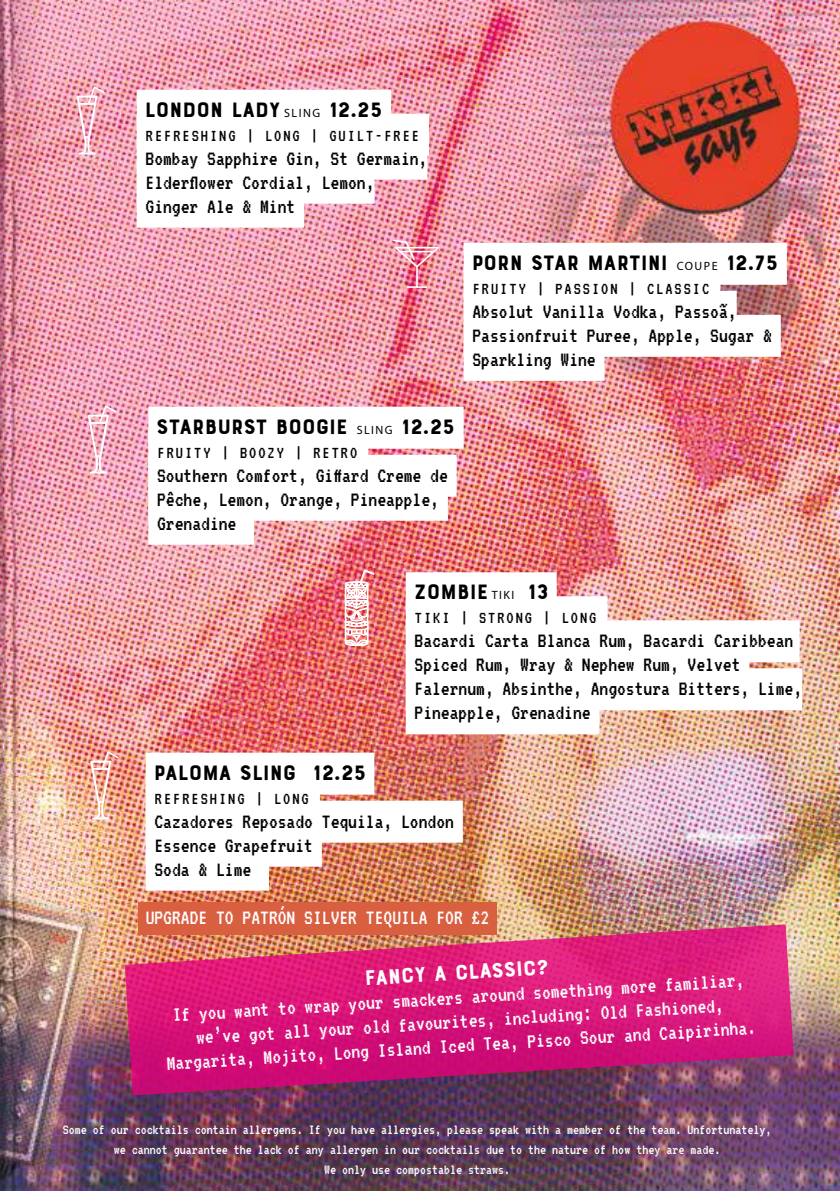
<style>
.page{position:relative;width:840px;height:1191px;background:#fff}
.page>*{position:absolute;margin:0;border:0;box-sizing:border-box;transform-origin:0 0}
.t1{font:22px/24px "VT323";color:#000}
.t2{font:22px/24px "VT323";color:#fff;text-align:center}
.t3{font:22px "Bourton Base";color:#000}
.t4{font:22px "Bourton Base";color:#fff}
.t5{font:18px "VT323";letter-spacing:.11em;color:#000}
.t6{font:15px/20px "VT323";color:#fff;text-align:center}
.s1{font-family:"Myriad Pro";font-size:12px}
</style>
<div class="page">
<img style="left:0;top:0;width:839px;height:1191px">
<img style="left:125px;top:924px;width:668px;height:171px">
<img style="left:76px;top:86px;width:29px;height:69px">
<img style="left:392px;top:239px;width:46px;height:49px">
<div style="left:137px;top:90px;width:254px;height:42px;background:#fff"></div>
<div style="left:137px;top:114px;width:292px;height:42px;background:#fff"></div>
<div style="left:137px;top:138px;width:290px;height:42px;background:#fff"></div>
<div style="left:137px;top:162px;width:237px;height:42px;background:#fff"></div>
<div style="left:137px;top:186px;width:167px;height:42px;background:#fff"></div>
<div style="left:463px;top:243px;width:323px;height:42px;background:#fff"></div>
<div style="left:463px;top:267px;width:257px;height:42px;background:#fff"></div>
<div style="left:463px;top:291px;width:273px;height:42px;background:#fff"></div>
<div style="left:463px;top:315px;width:317px;height:42px;background:#fff"></div>
<div style="left:463px;top:339px;width:141px;height:42px;background:#fff"></div>
<svg style="left:88px;top:405px;width:28px;height:68px;background:#efb1c3"></svg>
<div style="left:148px;top:407px;width:315px;height:42px;background:#fff"></div>
<div style="left:148px;top:431px;width:220px;height:42px;background:#fff"></div>
<div style="left:148px;top:455px;width:308px;height:42px;background:#fff"></div>
<div style="left:148px;top:479px;width:299px;height:42px;background:#fff"></div>
<div style="left:148px;top:503px;width:106px;height:42px;background:#fff"></div>
<img style="left:344px;top:569px;width:31px;height:79px">
<div style="left:405px;top:572px;width:151px;height:42px;background:#fff"></div>
<div style="left:405px;top:596px;width:202px;height:42px;background:#fff"></div>
<div style="left:405px;top:620px;width:394px;height:42px;background:#fff"></div>
<div style="left:405px;top:644px;width:343px;height:42px;background:#fff"></div>
<div style="left:405px;top:668px;width:396px;height:42px;background:#fff"></div>
<div style="left:405px;top:692px;width:194px;height:42px;background:#fff"></div>
<img style="left:90px;top:751px;width:29px;height:68px">
<div style="left:138px;top:902px;width:358px;height:32px;background:#d95f41"></div>
<div style="left:146px;top:752px;width:228px;height:42px;background:#fff"></div>
<div style="left:146px;top:776px;width:174px;height:42px;background:#fff"></div>
<div style="left:146px;top:800px;width:316px;height:42px;background:#fff"></div>
<div style="left:146px;top:824px;width:176px;height:42px;background:#fff"></div>
<div style="left:146px;top:848px;width:123px;height:42px;background:#fff"></div>
<p class="t3" style="left:145px;top:96px;width:239px">LONDON LADY <span class="s1">SLING</span> 12.25</p>
<p class="t5" style="left:146px;top:122px;width:274px">REFRESHING | LONG | GUILT-FREE</p>
<p class="t1" style="left:145px;top:144px;width:283px">Bombay Sapphire Gin, St Germain,<br>Elderflower Cordial, Lemon,<br>Ginger Ale &amp; Mint</p>
<p class="t3" style="left:471px;top:249px;width:307px">PORN STAR MARTINI <span class="s1">COUPE</span> 12.75</p>
<p class="t5" style="left:472px;top:275px;width:238px">FRUITY | PASSION | CLASSIC</p>
<p class="t1" style="left:472px;top:297px;width:301px">Absolut Vanilla Vodka, Passoã,<br>Passionfruit Puree, Apple, Sugar &amp;<br>Sparkling Wine</p>
<p class="t3" style="left:156px;top:413px;width:299px">STARBURST BOOGIE <span class="s1">SLING</span> 12.25</p>
<p class="t5" style="left:157px;top:439px;width:201px">FRUITY | BOOZY | RETRO</p>
<p class="t1" style="left:157px;top:461px;width:292px">Southern Comfort, Giffard Creme de<br>Pêche, Lemon, Orange, Pineapple,<br>Grenadine</p>
<p class="t3" style="left:414px;top:578px;width:136px">ZOMBIE <span class="s1">TIKI</span> 13</p>
<p class="t5" style="left:414px;top:604px;width:183px">TIKI | STRONG | LONG</p>
<p class="t1" style="left:414px;top:626px;width:389px">Bacardi Carta Blanca Rum, Bacardi Caribbean Spiced Rum, Wray &amp; Nephew Rum, Velvet Falernum, Absinthe, Angostura Bitters, Lime, Pineapple, Grenadine</p>
<p class="t3" style="left:154px;top:758px;width:214px">PALOMA SLING 12.25</p>
<p class="t5" style="left:155px;top:785px;width:155px">REFRESHING | LONG</p>
<p class="t1" style="left:154px;top:807px;width:301px">Cazadores Reposado Tequila, London<br>Essence Grapefruit<br>Soda &amp; Lime</p>
<p class="t2" style="left:146px;top:903px;width:345px">UPGRADE TO PATRÓN SILVER TEQUILA FOR £2</p>
<p class="t4" style="left:363px;top:963px;width:186px;rotate:-3deg">FANCY A CLASSIC?</p>
<p class="t2" style="left:163px;top:998px;width:591px;rotate:-3deg">If you want to wrap your smackers around something more familiar, we’ve got all your old favourites, including: Old Fashioned,<br>Margarita, Mojito, Long Island Iced Tea, Pisco Sour and Caipirinha.</p>
<p class="t6" style="left:63px;top:1118px;width:709px">Some of our cocktails contain allergens. If you have allergies, please speak with a member of the team. Unfortunately, we cannot guarantee the lack of any allergen in our cocktails due to the nature of how they are made.<br>We only use compostable straws.</p>
</div>
